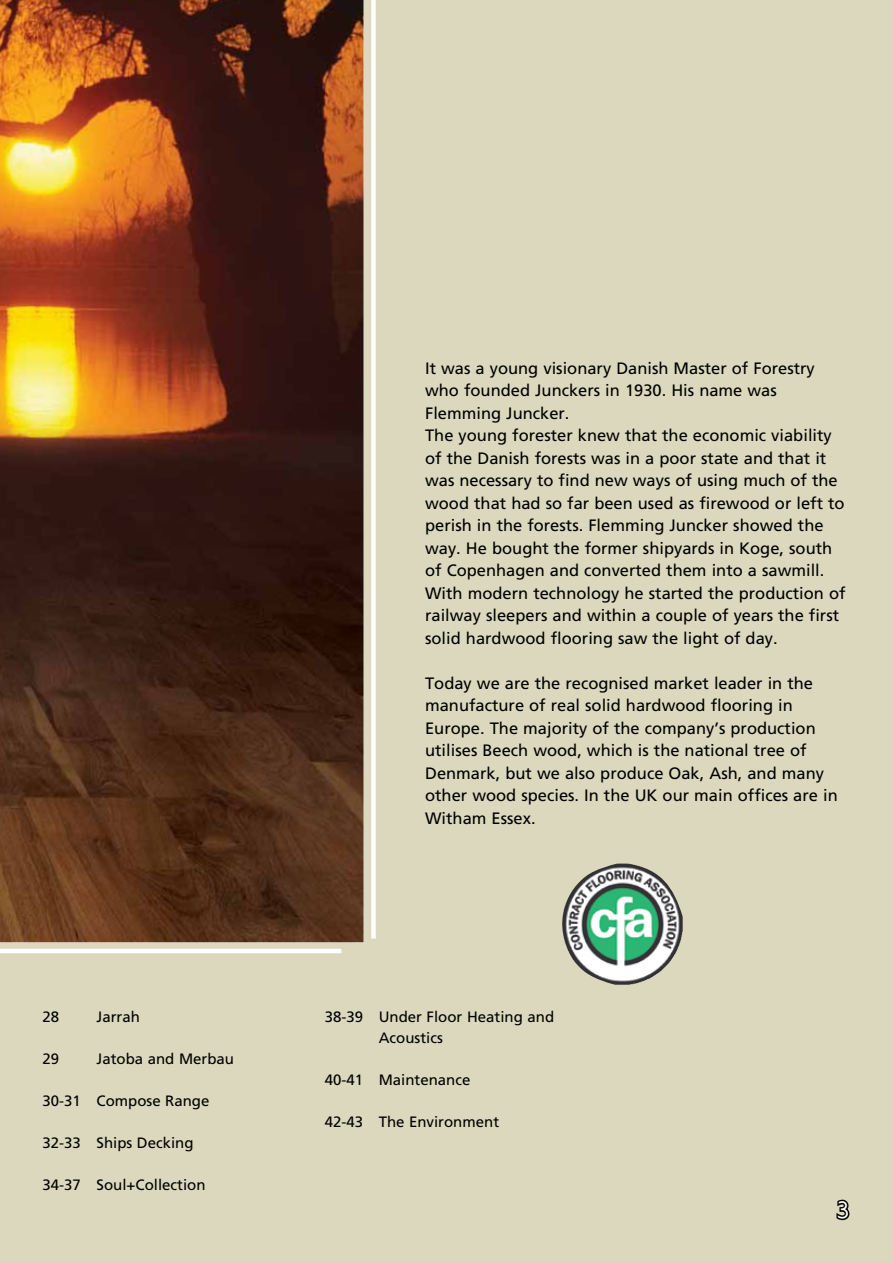
<style>
.page{position:relative;width:893px;height:1263px;background:#dbd8bd}
.page>*{position:absolute;margin:0;border:0;box-sizing:border-box;transform-origin:0 0}
.t1{font:36px "Vrinda";color:#fff}
.t2{font:16.5px/22.5px "Frutiger";color:#000}
.t3{font:15px/21px "Frutiger";color:#000}
</style>
<div class="page">
<img style="left:0;top:0;width:364px;height:942px">
<img style="left:562px;top:863px;width:121px;height:122px">
<hr style="left:0;top:949px;width:341px;height:4px;background:#fff">
<div style="left:371px;top:0;width:5px;height:939px;background:#fff"></div>
<svg style="left:836px;top:1199px;width:14px;height:22px"></svg>
<p class="t3" style="left:43px;top:1007px;width:18px">28</p>
<p class="t3" style="left:97px;top:1007px;width:45px">Jarrah</p>
<p class="t3" style="left:43px;top:1049px;width:18px">29</p>
<p class="t3" style="left:97px;top:1049px;width:139px">Jatoba and Merbau</p>
<p class="t3" style="left:43px;top:1091px;width:168px">30-31 Compose Range</p>
<p class="t3" style="left:43px;top:1133px;width:153px">32-33 Ships Decking</p>
<p class="t3" style="left:43px;top:1175px;width:165px">34-37 Soul+Collection</p>
<p class="t2" style="left:425px;top:357px;width:422px">It was a young visionary Danish Master of Forestry who founded Junckers in 1930. His name was Flemming Juncker.<br>The young forester knew that the economic viability of the Danish forests was in a poor state and that it was necessary to find new ways of using much of the wood that had so far been used as firewood or left to perish in the forests. Flemming Juncker showed the way. He bought the former shipyards in Koge, south of Copenhagen and converted them into a sawmill.<br>With modern technology he started the production of railway sleepers and within a couple of years the first solid hardwood flooring saw the light of day.</p>
<p class="t2" style="left:425px;top:672px;width:414px">Today we are the recognised market leader in the manufacture of real solid hardwood flooring in Europe. The majority of the company’s production utilises Beech wood, which is the national tree of Denmark, but we also produce Oak, Ash, and many other wood species. In the UK our main offices are in Witham Essex.</p>
<p class="t3" style="left:379px;top:1007px;width:177px;text-indent:-54px">38-39 Under Floor Heating and<br>Acoustics</p>
<p class="t3" style="left:325px;top:1070px;width:147px">40-41 Maintenance</p>
<p class="t3" style="left:325px;top:1112px;width:176px">42-43 The Environment</p>
<h1 class="t1" style="left:836px;top:1192px;width:16px">3</h1>
</div>
